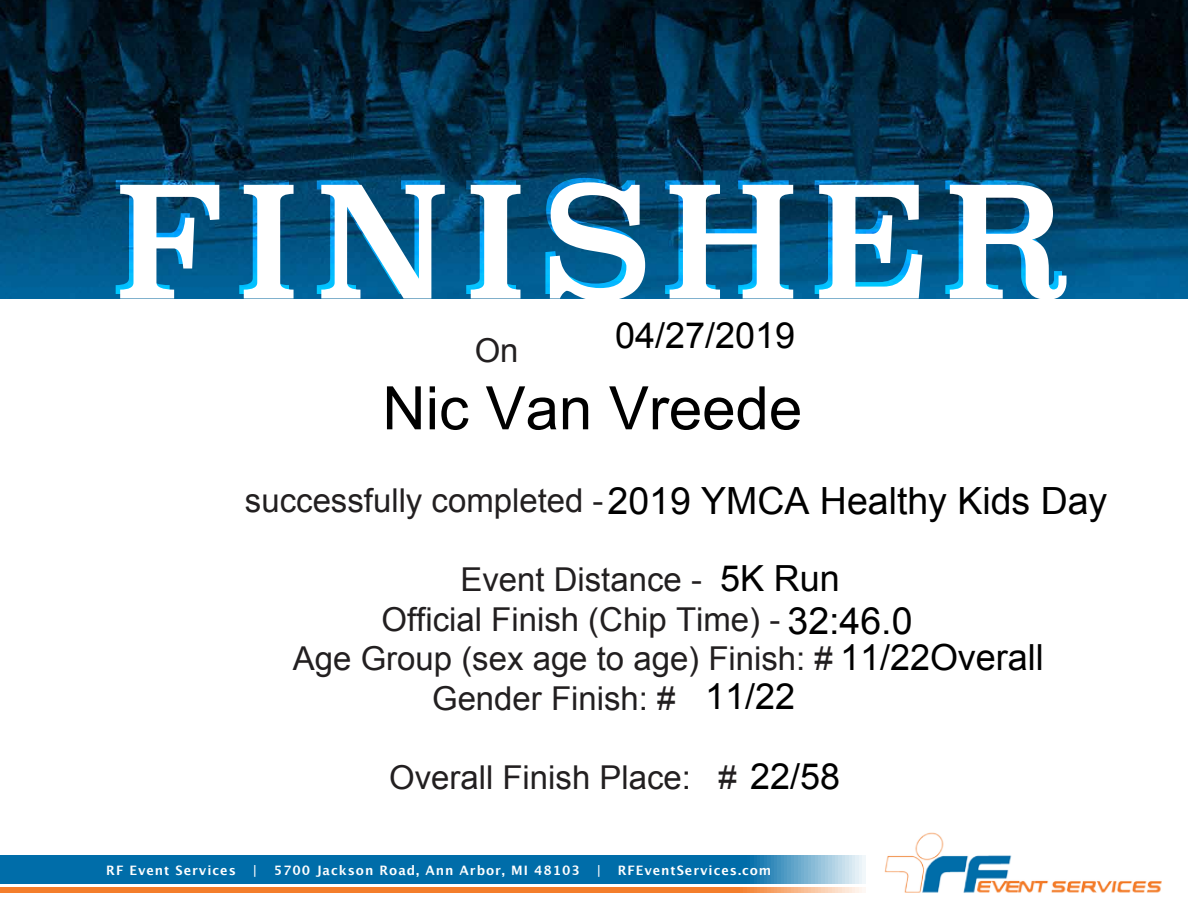
<style>
.page{position:relative;width:1188px;height:918px;background:#fff}
.page>*{position:absolute;margin:0;border:0;box-sizing:border-box;transform-origin:0 0}
.t1{font:153px "Superclarendon";letter-spacing:.1em;color:#fff}
.t2{font:60px "Arial";color:#000}
.t3{font:37.5px "Arial";color:#000}
.t4{font:36px "Arial";color:#000}
.t5{font:32.85px "Arial";color:#221f20}
.t6{font:700 13.05px "Lucida Grande";letter-spacing:.075em;color:#fff}
.s1{font-size:36px;color:#000}
</style>
<div class="page">
<img style="left:0;top:0;width:1188px;height:298px">
<img style="left:884px;top:832px;width:278px;height:61px">
<svg style="left:0;top:856px;width:865px;height:27px;background:#1076ae"></svg>
<svg style="left:0;top:887px;width:865px;height:5px;background:#f48739"></svg>
<h1 class="t1" style="left:110px;top:135px;width:957px">FINISHER</h1>
<p class="t5" style="left:475px;top:328px;width:45px">On</p>
<p class="t4" style="left:615px;top:315px;width:182px">04/27/2019</p>
<h2 class="t2" style="left:382px;top:375px;width:421px">Nic Van Vreede</h2>
<p class="t3" style="left:608px;top:480px;width:501px">2019 YMCA Healthy Kids Day</p>
<p class="t5" style="left:245px;top:479px;width:360px">successfully completed -</p>
<p class="t4" style="left:720px;top:558px;width:121px">5K Run</p>
<p class="t5" style="left:460px;top:558px;width:243px">Event Distance -</p>
<p class="t5" style="left:382px;top:598px;width:400px">Official Finish (Chip Time) -</p>
<p class="t5" style="left:293px;top:637px;width:752px">Age Group (sex age to age) Finish: # <span class="s1">11/22Overall</span></p>
<p class="t5" style="left:432px;top:677px;width:245px">Gender Finish: #</p>
<p class="t3" style="left:788px;top:600px;width:127px">32:46.0</p>
<p class="t4" style="left:705px;top:677px;width:92px">11/22</p>
<p class="t5" style="left:389px;top:756px;width:452px">Overall Finish Place: # <span class="s1">22/58</span></p>
<p class="t6" style="left:106px;top:860px;width:131px">RF Event Services</p>
<p class="t6" style="left:252px;top:860px;width:6px">|</p>
<p class="t6" style="left:274px;top:860px;width:308px">5700 Jackson Road, Ann Arbor, MI 48103</p>
<p class="t6" style="left:596px;top:860px;width:6px">|</p>
<p class="t6" style="left:618px;top:860px;width:155px">RFEventServices.com</p>
</div>
